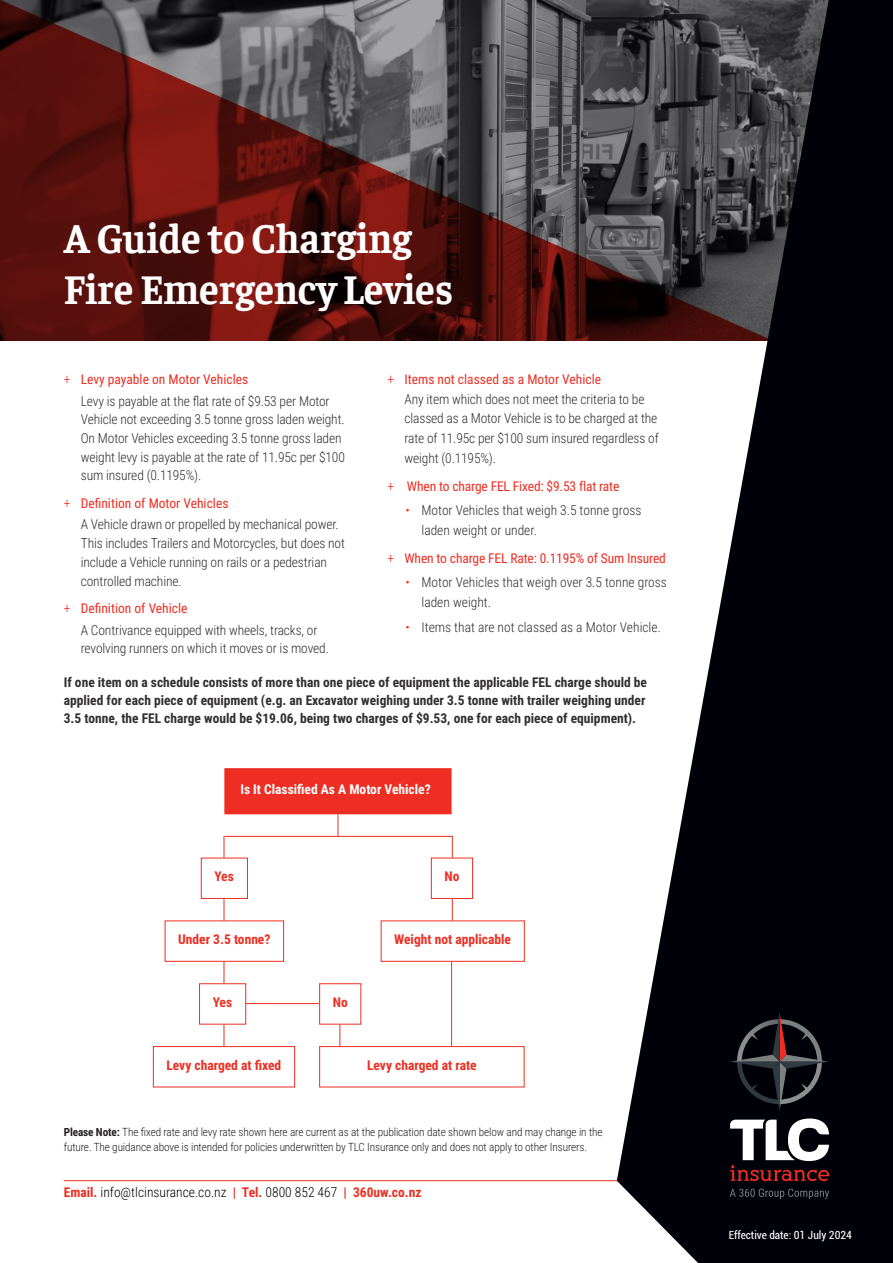
<style>
.page{position:relative;width:893px;height:1263px;background:#fff}
.page>*{position:absolute;margin:0;border:0;box-sizing:border-box;transform-origin:0 0}
.t1{font:700 42px/51px "Faustina";color:#fff;scale:.95 1}
.t2{font:300 13.5px/19.6px "Roboto Condensed";letter-spacing:-.01em;color:#312f30}
.t3{font:700 13.5px/18px "Roboto Condensed";color:#312f30;text-align:justify}
.t4{font:700 13.5px "Roboto Condensed";color:#ee2e22}
.t5{font:13.5px "Roboto Condensed";letter-spacing:-.01em;color:#ee2e22}
.t6{font:300 13.5px "Roboto Condensed";color:#000008}
.t7{font:700 13.5px "Roboto Condensed";color:#fff}
.Bodycopy{font:300 11.25px/15px "Roboto Condensed";letter-spacing:-.01em;color:#231f20}
.t8{font:condensed 11.25px "Roboto";color:#fff}
.s1{color:#ee2e22}
.s2{font-weight:400;color:#ee2e22}
.s3{color:#fff}
.s4{font-weight:300}
.s5{font-weight:300;color:#fff}
.s6{font-weight:700}
.s7{font-weight:700;color:#ee2e22}
</style>
<div class="page">
<hr style="left:64px;top:1180px;width:765px;height:1px;background:#ee2e22">
<svg style="left:617px;top:0;width:276px;height:1263px;fill:#000008"></svg>
<svg style="left:730px;top:1012px;width:99px;height:99px;background:#1a181f"></svg>
<svg style="left:730px;top:1118px;width:99px;height:63px"></svg>
<svg style="left:730px;top:1188px;width:99px;height:11px"></svg>
<svg style="left:0;top:0;width:775px;height:341px;background:#543131"></svg>
<div style="left:228px;top:772px;width:220px;height:38px;background:#ee2e22"></div>
<div style="left:224px;top:768px;width:228px;height:46px;border:8px solid #ee2e22"></div>
<div style="left:201px;top:858px;width:47px;height:41px;border:1px solid #ee2e22"></div>
<div style="left:165px;top:920px;width:119px;height:42px;border:1px solid #ee2e22"></div>
<div style="left:199px;top:983px;width:47px;height:41px;border:1px solid #ee2e22"></div>
<div style="left:319px;top:983px;width:42px;height:41px;border:1px solid #ee2e22"></div>
<div style="left:153px;top:1046px;width:142px;height:41px;border:1px solid #ee2e22"></div>
<div style="left:319px;top:1046px;width:205px;height:41px;border:1px solid #ee2e22"></div>
<div style="left:431px;top:858px;width:42px;height:41px;border:1px solid #ee2e22"></div>
<div style="left:381px;top:920px;width:144px;height:42px;border:1px solid #ee2e22"></div>
<svg style="left:224px;top:1024px;width:1px;height:22px"></svg>
<svg style="left:339px;top:1024px;width:1px;height:22px"></svg>
<svg style="left:224px;top:962px;width:1px;height:21px"></svg>
<svg style="left:224px;top:899px;width:1px;height:21px"></svg>
<svg style="left:224px;top:837px;width:1px;height:21px"></svg>
<hr style="left:224px;top:836px;width:229px;height:1px;background:#ee2e22">
<svg style="left:452px;top:899px;width:1px;height:21px"></svg>
<hr style="left:451px;top:962px;width:1px;height:84px;background:#ee2e22">
<hr style="left:246px;top:1003px;width:73px;height:1px;background:#ee2e22">
<svg style="left:452px;top:836px;width:1px;height:22px"></svg>
<svg style="left:338px;top:814px;width:1px;height:22px"></svg>
<p class="t1" style="left:64px;top:210px;width:411px">A Guide to Charging<br>Fire Emergency Levies</p>
<p class="t2" style="left:81px;top:368px;width:250px;line-height:21.8px;text-indent:-17px"><span class="s1">+</span> <span class="s2">Levy payable on Motor Vehicles<br></span>Levy is payable at the flat rate of $9.53 per Motor</p>
<p class="t2" style="left:81px;top:410px;width:266px;line-height:18.8px">Vehicle not exceeding 3.5 tonne gross laden weight.<br>On Motor Vehicles exceeding 3.5 tonne gross laden weight levy is payable at the rate of 11.95c per $100 sum insured (0.1195%).</p>
<p class="t2" style="left:81px;top:491px;width:260px;line-height:21.8px;text-indent:-17px"><span class="s1">+</span> <span class="s2">Definition of Motor Vehicles<br></span>A Vehicle drawn or propelled by mechanical power.</p>
<p class="t2" style="left:81px;top:533px;width:266px;line-height:18.8px">This includes Trailers and Motorcycles, but does not include a Vehicle running on rails or a pedestrian controlled machine.</p>
<p class="t2" style="left:81px;top:597px;width:238px;line-height:21.8px;text-indent:-17px"><span class="s1">+</span> <span class="s2">Definition of Vehicle<br></span>A Contrivance equipped with wheels, tracks, or</p>
<p class="t2" style="left:81px;top:638px;width:263px">revolving runners on which it moves or is moved.<span class="s3">p t</span></p>
<p class="t2" style="left:404px;top:369px;width:256px;text-indent:-17px"><span class="s1">+</span> <span class="s2">Items not classed as a Motor Vehicle<br></span>Any item which does not meet the criteria to be classed as a Motor Vehicle is to be charged at the rate of 11.95c per $100 sum insured regardless of weight (0.1195%).<span class="s3">50</span></p>
<p class="t5" style="left:387px;top:477px;width:233px"><span class="s4">+</span> <span class="s5">,</span>When to charge FEL Fixed: $9.53 flat rate</p>
<p class="t2" style="left:421px;top:500px;width:221px;text-indent:-16px"><span class="s1">•</span> Motor Vehicles that weigh 3.5 tonne gross laden weight or under.</p>
<p class="t5" style="left:387px;top:549px;width:280px"><span class="s4">+</span> When to charge FEL Rate: 0.1195% of Sum Insured</p>
<p class="t2" style="left:421px;top:572px;width:247px;text-indent:-16px"><span class="s1">•</span> Motor Vehicles that weigh over 3.5 tonne gross laden weight.</p>
<p class="t2" style="left:405px;top:617px;width:257px"><span class="s1">•</span> Items that are not classed as a Motor Vehicle.</p>
<p class="t3" style="left:64px;top:673px;width:585px">If one item on a schedule consists of more than one piece of equipment the applicable FEL charge should be applied for each piece of equipment (e.g. an Excavator weighing under 3.5 tonne with trailer weighing under 3.5 tonne, the FEL charge would be $19.06, being two charges of $9.53, one for each piece of equipment).</p>
<p class="t7" style="left:240px;top:780px;width:192px">Is It Classified As A Motor Vehicle?</p>
<p class="t4" style="left:214px;top:867px;width:21px">Yes</p>
<p class="t4" style="left:444px;top:867px;width:16px">No</p>
<p class="t4" style="left:178px;top:930px;width:94px">Under 3.5 tonne?</p>
<p class="t4" style="left:213px;top:993px;width:21px">Yes</p>
<p class="t4" style="left:333px;top:993px;width:16px">No</p>
<p class="t4" style="left:394px;top:930px;width:118px">Weight not applicable</p>
<p class="t4" style="left:166px;top:1055px;width:116px">Levy charged at fixed</p>
<p class="t4" style="left:367px;top:1055px;width:111px">Levy charged at rate</p>
<p class="Bodycopy" style="left:64px;top:1124px;width:540px"><span class="s6">Please Note:</span> The fixed rate and levy rate shown here are current as at the publication date shown below and may change in the future. The guidance above is intended for policies underwritten by TLC Insurance only and does not apply to other Insurers.</p>
<p class="t6" style="left:64px;top:1182px;width:359px"><span class="s7">Email.</span> info@tlcinsurance.co.nz <span class="s7">| Tel.</span> 0800 852 467 <span class="s7">| 360uw.co.nz</span></p>
<p class="t8" style="left:729px;top:1227px;width:125px">Effective date: 01 July 2024</p>
</div>
